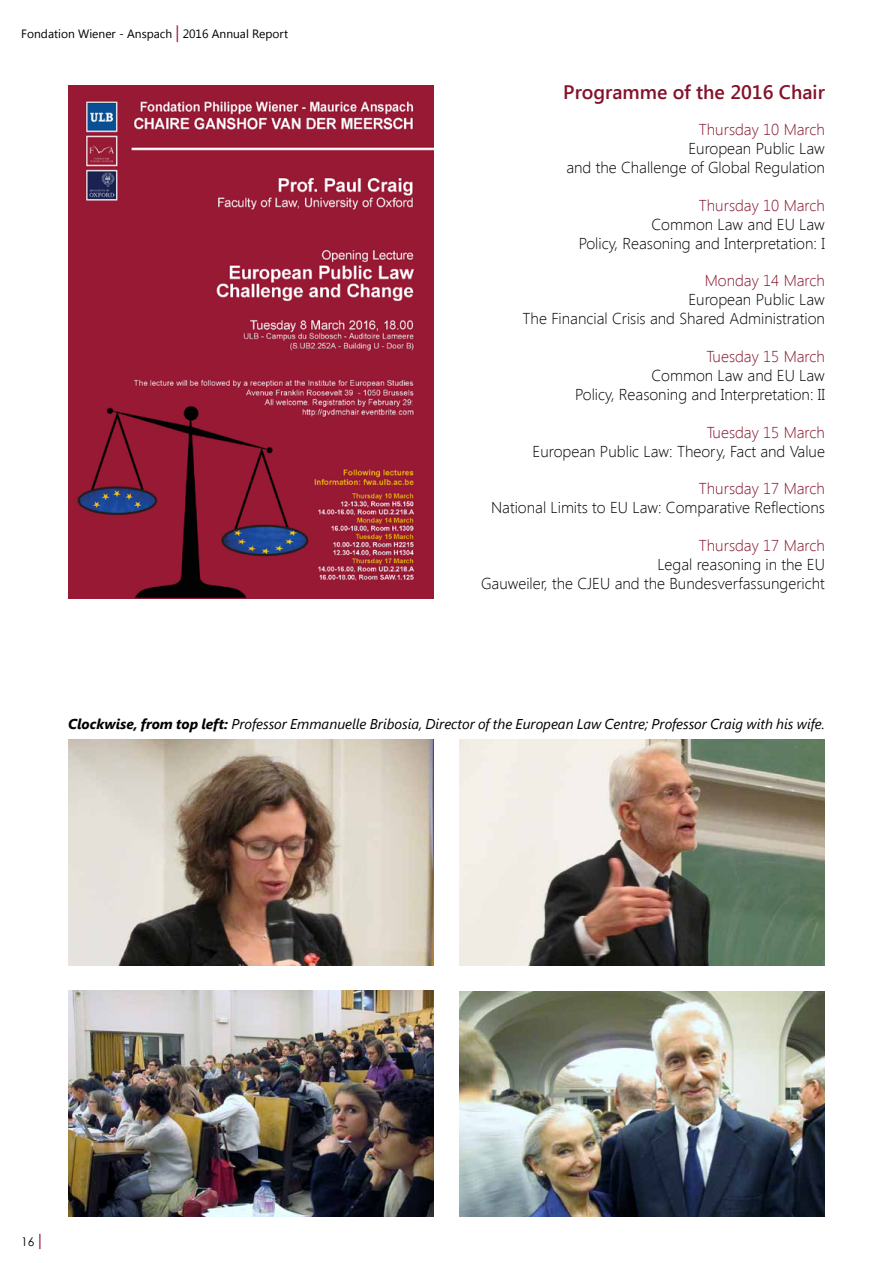
<style>
.page{position:relative;width:893px;height:1263px;background:#fff}
.page>*{position:absolute;margin:0;border:0;box-sizing:border-box;transform-origin:0 0}
.t1{font:600 19.5px "Segoe UI";color:#84122a}
.t2{font:300 15.75px/18.9px "Segoe UI";color:#000;text-align:right}
.t3{font:300 15.75px "Segoe UI";color:#84122a}
.t4{font:italic 14.25px "Segoe UI";color:#000}
.t5{font:12px "Segoe UI";color:#000}
.t6{font:12px "Century Gothic";color:#000}
.s1{font-size:16.5px;color:#981b34}
.s2{font-weight:700}
</style>
<div class="page">
<img style="left:68px;top:740px;width:366px;height:225px">
<img style="left:68px;top:991px;width:366px;height:225px">
<img style="left:459px;top:740px;width:366px;height:225px">
<img style="left:459px;top:991px;width:366px;height:225px">
<img style="left:68px;top:85px;width:366px;height:513px">
<p class="t5" style="left:21px;top:25px;width:268px">Fondation Wiener - Anspach <span class="s1">|</span> 2016 Annual Report</p>
<p class="t1" style="left:563px;top:79px;width:263px">Programme of the 2016 Chair</p>
<p class="t3" style="left:699px;top:119px;width:128px">Thursday 10 March</p>
<p class="t2" style="left:566px;top:139px;width:260px">European Public Law<br>and the Challenge of Global Regulation</p>
<p class="t3" style="left:699px;top:194px;width:128px">Thursday 10 March</p>
<p class="t2" style="left:579px;top:214px;width:248px">Common Law and EU Law<br>Policy, Reasoning and Interpretation: I</p>
<p class="t3" style="left:705px;top:270px;width:122px">Monday 14 March</p>
<p class="t2" style="left:523px;top:290px;width:304px">European Public Law<br>The Financial Crisis and Shared Administration</p>
<p class="t3" style="left:707px;top:346px;width:120px">Tuesday 15 March</p>
<p class="t2" style="left:575px;top:365px;width:251px">Common Law and EU Law<br>Policy, Reasoning and Interpretation: II</p>
<p class="t3" style="left:707px;top:421px;width:120px">Tuesday 15 March</p>
<p class="t2" style="left:533px;top:441px;width:294px">European Public Law: Theory, Fact and Value</p>
<p class="t3" style="left:699px;top:478px;width:128px">Thursday 17 March</p>
<p class="t2" style="left:491px;top:498px;width:335px">National Limits to EU Law: Comparative Reflections</p>
<p class="t3" style="left:699px;top:535px;width:128px">Thursday 17 March</p>
<p class="t2" style="left:481px;top:554px;width:345px">Legal reasoning in the EU<br>Gauweiler, the CJEU and the Bundesverfassungericht</p>
<p class="t4" style="left:68px;top:714px;width:758px"><span class="s2">Clockwise, from top left:</span> Professor Emmanuelle Bribosia, Director of the European Law Centre; Professor Craig with his wife.</p>
<p class="t6" style="left:21px;top:1233px;width:26px">16<span class="s1">|</span></p>
</div>
